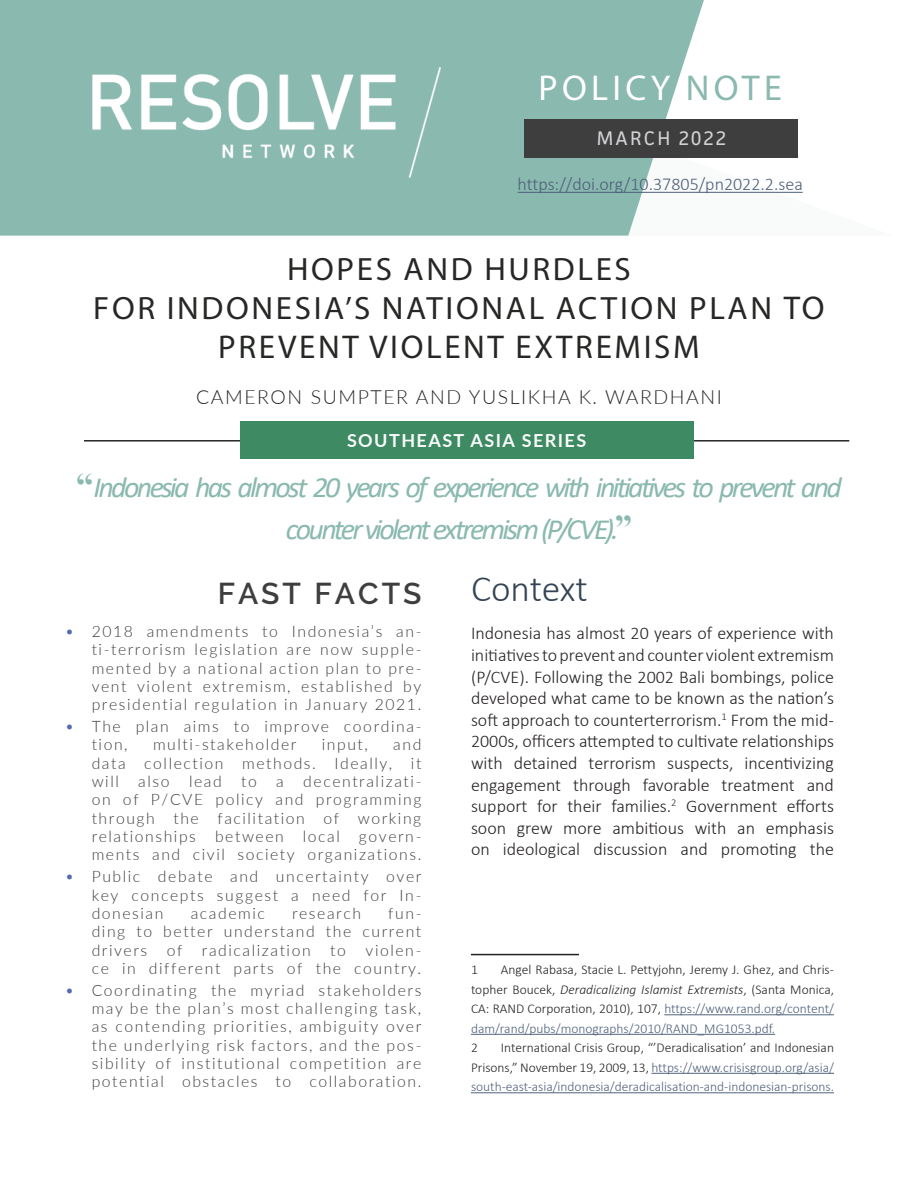
<style>
.page{position:relative;width:918px;height:1188px;background:#fff}
.page>*{position:absolute;margin:0;border:0;box-sizing:border-box;transform-origin:0 0}
.t1{font:300 37.5px "Calibri";letter-spacing:-.005em;color:#324252}
.Header_-_Align_Cente{font:36px "Myriad Pro";letter-spacing:.12em;color:#fff}
.Subhead_-_Align_Left{font:33px "Myriad Pro";letter-spacing:.08em;color:#262825}
.Subhead_-_Align_Left-2{font:32.4px "Myriad Pro";letter-spacing:.08em;color:#262825}
.Pull_Text_-_Align_Ri{font:600 30px "Raleway";letter-spacing:.1em;color:#3e3e3f}
.Paragraph_Style_4{font:italic 29.4px/42px "Calibri";letter-spacing:-.09em;color:#8ab9af;text-align:center}
.Subhead_-_Align_Cent{font:19.65px "Facit";letter-spacing:.13em;color:#d1d2d4}
.Subhead_-_Align_Left-3{font:300 19.5px "Lato";letter-spacing:.08em;color:#262825}
.t2{font:300 18px/21.6px "Calibri";color:#231f20;text-align:justify}
.t3{font:300 18px "Calibri";color:#4e607b}
.Subhead_-_Align_Cent-2{font:700 18px "Lato";letter-spacing:.08em;color:#f9fafa}
.t4{font:300 15.75px/18.3px "Lato";letter-spacing:.1em;color:#3e3e3f;text-align:justify}
.t5{font:300 13.5px/19.5px "Calibri";color:#231f20;text-align:justify}
.t6{font:300 13.5px/19.5px "Calibri";color:#4e607b;text-align:justify}
.s1{color:#8ab9af}
.s2{font-size:33px}
.s3{font-family:"Times New Roman";font-weight:700;font-style:normal;font-size:34.5px}
.s4{font-size:16.5px;color:#546ab2}
.s5{font-style:italic}
.s6{color:#4e607b}
.s7{color:#231f20}
</style>
<div class="page">
<div style="left:0;top:0;width:704px;height:236px;background:#8ab9af"></div>
<img style="left:92px;top:68px;width:349px;height:109px">
<div style="left:525px;top:120px;width:273px;height:38px;background:#3e3e3f"></div>
<hr style="left:471px;top:954px;width:108px;height:1px;background:#231f20">
<hr style="left:664px;top:1014px;width:170px;height:1px;background:#4e607b">
<hr style="left:471px;top:1034px;width:304px;height:1px;background:#4e607b">
<hr style="left:651px;top:1073px;width:183px;height:1px;background:#4e607b">
<hr style="left:471px;top:1092px;width:363px;height:1px;background:#4e607b">
<hr style="left:518px;top:192px;width:285px;height:1px;background:#4e607b">
<hr style="left:84px;top:440px;width:765px;height:2px;background:#262825">
<div style="left:240px;top:421px;width:453px;height:38px;background:#3d8a63"></div>
<p class="Header_-_Align_Cente" style="left:539px;top:66px;width:245px">POLICY <span class="s1">NOTE</span></p>
<p class="Subhead_-_Align_Cent" style="left:597px;top:126px;width:131px">MARCH 2022</p>
<p class="t3" style="left:518px;top:173px;width:287px">https://doi.org/10.37805/pn2022.2.sea</p>
<p class="Subhead_-_Align_Left-2" style="left:287px;top:249px;width:345px">HOPES AND HURDLES</p>
<p class="Subhead_-_Align_Left-2" style="left:93px;top:288px;width:733px">FOR INDONESIA’S NATIONAL ACTION PLAN <span class="s2">TO</span></p>
<p class="Subhead_-_Align_Left" style="left:218px;top:326px;width:483px">PREVENT VIOLENT EXTREMISM</p>
<p class="Subhead_-_Align_Left-3" style="left:196px;top:384px;width:527px">CAMERON SUMPTER AND YUSLIKHA K. WARDHANI</p>
<p class="Subhead_-_Align_Cent-2" style="left:347px;top:428px;width:241px">SOUTHEAST ASIA SERIES</p>
<p class="Paragraph_Style_4" style="left:76px;top:465px;width:767px"><span class="s3">“</span>Indonesia has almost 20 years of experience with initiatives to prevent and counter violent extremism (P/CVE).<span class="s3">”</span></p>
<p class="Pull_Text_-_Align_Ri" style="left:218px;top:576px;width:205px">FAST FACTS</p>
<p class="t4" style="left:92px;top:622px;width:331px;text-indent:-27px"><span class="s4">•</span> 2018 amendments to Indonesia’s an&shy;ti-terrorism legislation are now supple&shy;mented by a national action plan to pre&shy;vent violent extremism, established by presidential regulation in January 2021.</p>
<p class="t4" style="left:92px;top:717px;width:331px;text-indent:-27px"><span class="s4">•</span> The plan aims to improve coordina&shy;tion,</p>
<p class="t4" style="left:92px;top:735px;width:331px;text-indent:302px">and data collection methods. Ideally, it will also lead to a decentralizati&shy;on of P/CVE policy and programming through the facilitation of working relationships between local govern&shy;ments and civil society organizations.</p>
<p class="t4" style="left:92px;top:867px;width:331px;text-indent:-27px"><span class="s4">•</span> Public debate and uncertainty over key concepts suggest a need for In&shy;donesian</p>
<p class="t4" style="left:153px;top:735px;width:145px">multi-stakeholder</p>
<p class="t4" style="left:322px;top:735px;width:48px">input,</p>
<p class="t4" style="left:191px;top:904px;width:76px">academic</p>
<p class="t4" style="left:292px;top:904px;width:70px">research</p>
<p class="t4" style="left:92px;top:904px;width:331px;text-indent:297px">fun&shy;ding to better understand the current drivers of radicalization to violen&shy;ce in different parts of the country.</p>
<p class="t4" style="left:92px;top:980px;width:331px;text-indent:-27px"><span class="s4">•</span> Coordinating the myriad stakeholders may be the plan’s most challenging task, as contending priorities, ambiguity over the underlying risk factors, and the pos&shy;sibility of institutional competition are potential obstacles to collaboration.</p>
<h1 class="t1" style="left:471px;top:565px;width:118px">Context</h1>
<p class="t2" style="left:471px;top:622px;width:365px">Indonesia has almost 20 years of experience with initiatives to prevent and counter violent extremism (P/CVE). Following the 2002 Bali bombings, police developed what came to be known as the nation’s soft approach to counterterrorism.<sup>1</sup> From the mid-2000s, officers attempted to cultivate relationships with detained terrorism suspects, incentivizing engagement through favorable treatment and support for their families.<sup>2</sup> Government efforts soon grew more ambitious with an emphasis on ideological discussion and promoting the</p>
<p class="t5" style="left:471px;top:960px;width:365px;text-indent:30px">Angel Rabasa, Stacie L. Pettyjohn, Jeremy J. Ghez, and Chris&shy;topher Boucek, <span class="s5">Deradicalizing Islamist Extremists</span>, (Santa Monica, CA: RAND Corporation, 2010), 107, <span class="s6">https://www.rand.org/content/ dam/rand/pubs/monographs/2010/RAND_MG1053.pdf.</span></p>
<p class="t5" style="left:471px;top:1038px;width:8px">2</p>
<p class="t5" style="left:471px;top:960px;width:8px">1</p>
<p class="t6" style="left:471px;top:1038px;width:365px;text-indent:30px"><span class="s7">International Crisis Group, “’Deradicalisation’ and Indonesian Prisons,” November 19, 2009, 13,</span> https://www.crisisgroup.org/asia/ south-east-asia/indonesia/deradicalisation-and-indonesian-prisons.</p>
</div>
